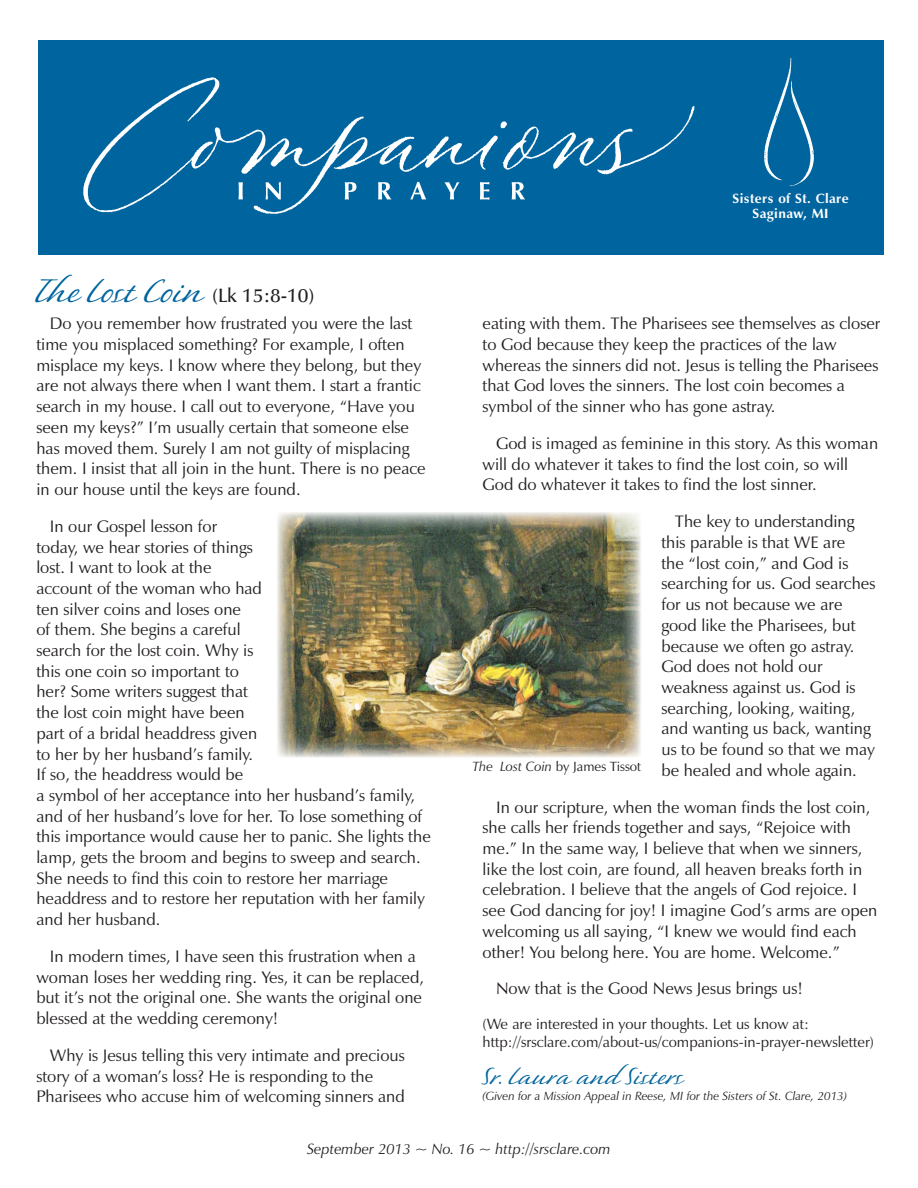
<style>
.page{position:relative;width:918px;height:1188px;background:#fff}
.page>*{position:absolute;margin:0;border:0;box-sizing:border-box;transform-origin:0 0}
.Body_Text{font:37.5px "P22 Sweepy";color:#00649e}
.Body_Text-2{font:27px "P22 Sweepy";color:#00649e}
.Body_Text-3{font:16.8px/20.7px "Zapf Humanist 601 BT";color:#231f20}
.Body_Text-4{font:15px/18px "Zapf Humanist 601 BT";color:#231f20}
.t1{font:italic 15px "Zapf Humanist 601 BT";color:#231f20}
.t2{font:700 13.5px/15px "Zapf Humanist 601 BT";letter-spacing:.025em;color:#fff;text-align:center}
.Body_Text-5{font:13.5px "Zapf Humanist 601 BT";color:#231f20}
.Body_Text-6{font:italic 12px "Zapf Humanist 601 BT";color:#231f20}
.s1{font-family:"Zapf Humanist 601 BT";font-weight:600;font-size:19.5px;color:#231f20}
.s2{font-style:italic}
</style>
<div class="page">
<div style="left:38px;top:41px;width:845px;height:214px;background:#00649e"></div>
<img style="left:83px;top:77px;width:612px;height:137px">
<img style="left:764px;top:58px;width:50px;height:129px">
<img style="left:277px;top:512px;width:364px;height:246px">
<p class="Body_Text" style="left:36px;top:268px;width:280px">The Lost Coin <span class="s1">(Lk 15:8-10)</span></p>
<p class="Body_Text-3" style="left:36px;top:313px;width:391px;text-indent:14px">Do you remember how frustrated you were the last time you misplaced something? For example, I often misplace my keys. I know where they belong, but they are not always there when I want them. I start a frantic search in my house. I call out to everyone, “Have you seen my keys?” I’m usually certain that someone else has moved them. Surely I am not guilty of misplacing them. I insist that all join in the hunt. There is no peace in our house until the keys are found.</p>
<p class="Body_Text-3" style="left:36px;top:516px;width:396px;text-indent:14px">In our Gospel lesson for<br>today, we hear stories of things<br>lost. I want to look at the<br>account of the woman who had<br>ten silver coins and loses one<br>of them. She begins a careful<br>search for the lost coin. Why is<br>this one coin so important to<br>her? Some writers suggest that<br>the lost coin might have been<br>part of a bridal headdress given<br>to her by her husband’s family.<br>If so, the headdress would be<br>a symbol of her acceptance into her husband’s family, and of her husband’s love for her. To lose something of this importance would cause her to panic. She lights the lamp, gets the broom and begins to sweep and search.<br>She needs to find this coin to restore her marriage headdress and to restore her reputation with her family and her husband.</p>
<p class="Body_Text-3" style="left:36px;top:946px;width:389px;text-indent:14px">In modern times, I have seen this frustration when a woman loses her wedding ring. Yes, it can be replaced, but it’s not the original one. She wants the original one blessed at the wedding ceremony!</p>
<p class="Body_Text-3" style="left:36px;top:1045px;width:370px;text-indent:14px">Why is Jesus telling this very intimate and precious story of a woman’s loss? He is responding to the<br>Pharisees who accuse him of welcoming sinners and</p>
<p class="t2" style="left:733px;top:191px;width:117px">Sisters of St. Clare<br>Saginaw, MI</p>
<p class="Body_Text-3" style="left:483px;top:313px;width:399px">eating with them. The Pharisees see themselves as closer to God because they keep the practices of the law whereas the sinners did not. Jesus is telling the Pharisees that God loves the sinners. The lost coin becomes a symbol of the sinner who has gone astray.</p>
<p class="Body_Text-3" style="left:483px;top:433px;width:397px;text-indent:14px">God is imaged as feminine in this story. As this woman will do whatever it takes to find the lost coin, so will<br>God do whatever it takes to find the lost sinner.</p>
<p class="Body_Text-3" style="left:661px;top:511px;width:215px;text-indent:14px">The key to understanding this parable is that WE are<br>the “lost coin,” and God is searching for us. God searches for us not because we are good like the Pharisees, but because we often go astray.<br>God does not hold our weakness against us. God is searching, looking, waiting, and wanting us back, wanting us to be found so that we may be healed and whole again.</p>
<p class="Body_Text-3" style="left:483px;top:797px;width:396px;text-indent:14px">In our scripture, when the woman finds the lost coin, she calls her friends together and says, “Rejoice with me.” In the same way, I believe that when we sinners, like the lost coin, are found, all heaven breaks forth in celebration. I believe that the angels of God rejoice. I see God dancing for joy! I imagine God’s arms are open welcoming us all saying, “I knew we would find each other! You belong here. You are home. Welcome.”</p>
<p class="Body_Text-3" style="left:496px;top:978px;width:308px">Now that is the Good News Jesus brings us!</p>
<p class="Body_Text-4" style="left:483px;top:1014px;width:393px">(We are interested in your thoughts. Let us know at: http://srsclare.com/about-us/companions-in-prayer-newsletter)</p>
<p class="Body_Text-2" style="left:483px;top:1059px;width:203px">Sr. Laura and Sisters</p>
<p class="Body_Text-6" style="left:483px;top:1089px;width:366px">(Given for a Mission Appeal in Reese, MI for the Sisters of St. Clare, 2013)</p>
<p class="Body_Text-5" style="left:473px;top:758px;width:170px"><span class="s2">The Lost Coin</span> by James Tissot</p>
<p class="t1" style="left:307px;top:1140px;width:305px">September 2013 ~ No. 16 ~ http://srsclare.com</p>
</div>
